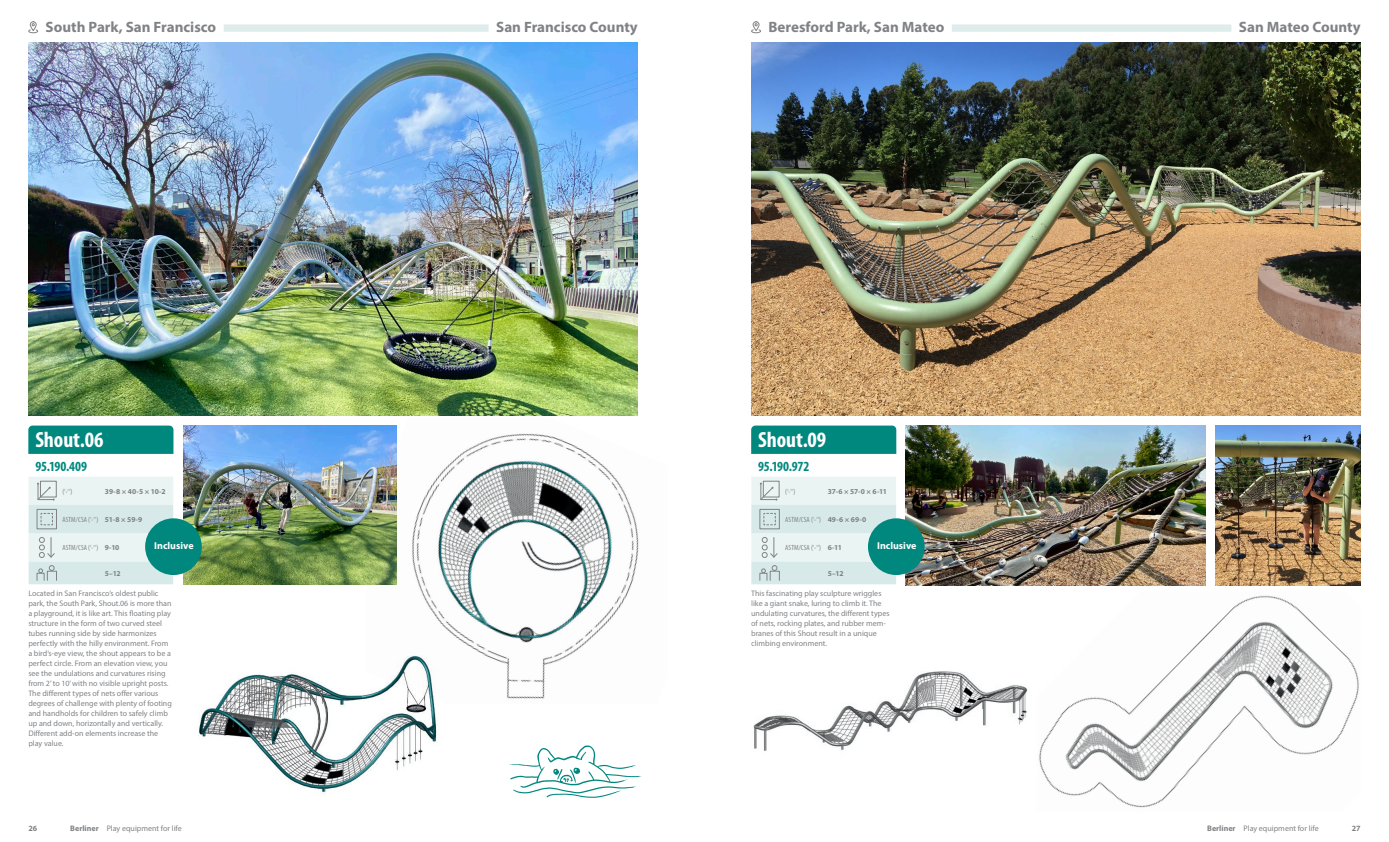
<style>
.page{position:relative;width:1389px;height:842px;background:#fff}
.page>*{position:absolute;margin:0;border:0;box-sizing:border-box;transform-origin:0 0}
.t1{font:700 condensed 22px "Myriad Pro";letter-spacing:-.005em;color:#fff}
.Ort_in_California_bl{font:700 15px "Myriad Pro";color:#808285}
.t2{font:700 condensed 14px "Myriad Pro";letter-spacing:-.015em;color:#00887e}
.t3{font:700 10px "Myriad Pro";color:#fff}
.t4{font:8px/10px "Myriad Pro";color:#808285}
.t5{font:700 8px "Myriad Pro";color:#808285}
.t6{font:condensed 7.5px "Myriad Pro";letter-spacing:.015em;color:#808285}
.t7{font:700 7.5px "Myriad Pro";letter-spacing:-.02em;color:#808285}
.s1{font-weight:700;font-stretch:normal}
.s2{font-weight:700}
</style>
<div class="page">
<img style="left:1039px;top:595px;width:320px;height:213px">
<img style="left:366px;top:425px;width:273px;height:274px">
<img style="left:753px;top:671px;width:275px;height:80px">
<img style="left:199px;top:651px;width:248px;height:142px">
<img style="left:906px;top:426px;width:300px;height:159px">
<img style="left:1215px;top:426px;width:146px;height:159px">
<img style="left:183px;top:426px;width:214px;height:159px">
<img style="left:751px;top:43px;width:610px;height:373px">
<img style="left:28px;top:43px;width:610px;height:373px">
<img style="left:509px;top:745px;width:133px;height:53px">
<div style="left:28px;top:426px;width:145px;height:28px;background:#00887e"></div>
<svg style="left:28px;top:477px;width:145px;height:108px;background:#deeceb"></svg>
<div style="left:751px;top:426px;width:145px;height:28px;background:#00887e"></div>
<svg style="left:751px;top:477px;width:145px;height:108px;background:#deeceb"></svg>
<div style="left:224px;top:24px;width:265px;height:8px;background:#deedec"></div>
<svg style="left:28px;top:23px;width:11px;height:11px"></svg>
<div style="left:30px;top:21px;width:7px;height:10px;border:1px solid #808285;border-radius:3px"></div>
<div style="left:952px;top:24px;width:279px;height:8px;background:#deedec"></div>
<svg style="left:751px;top:23px;width:10px;height:11px"></svg>
<div style="left:753px;top:21px;width:7px;height:10px;border:1px solid #808285;border-radius:3px"></div>
<div style="left:145px;top:518px;width:57px;height:57px;background:#00887e;border-radius:50%"></div>
<div style="left:868px;top:518px;width:57px;height:57px;background:#00887e;border-radius:50%"></div>
<p class="Ort_in_California_bl" style="left:46px;top:17px;width:172px">South Park, San Francisco</p>
<p class="Ort_in_California_bl" style="left:496px;top:17px;width:143px">San Francisco County</p>
<p class="Ort_in_California_bl" style="left:768px;top:17px;width:177px">Beresford Park, San Mateo</p>
<p class="Ort_in_California_bl" style="left:1239px;top:17px;width:123px">San Mateo County</p>
<p class="t1" style="left:35px;top:427px;width:70px">Shout.06</p>
<p class="t2" style="left:35px;top:458px;width:53px">95.190.409</p>
<p class="t6" style="left:62px;top:487px;width:12px">(‘-‘‘)</p>
<p class="t7" style="left:105px;top:486px;width:62px">39-8 × 40-5 × 10-2</p>
<p class="t6" style="left:62px;top:515px;width:82px">ASTM/CSA (‘-‘‘) <span class="s1">51-8 × 59-9</span></p>
<p class="t6" style="left:62px;top:543px;width:59px">ASTM/CSA (‘-‘‘) <span class="s1">9-10</span></p>
<p class="t7" style="left:105px;top:568px;width:17px">5–12</p>
<p class="t4" style="left:28px;top:588px;width:145px">Located in San Francisco’s oldest public park, the South Park, Shout.06 is more than a playground, it is like art. This floating play structure in the form of two curved steel tubes running side by side harmonizes perfectly with the hilly environment. From a bird’s-eye view, the shout appears to be a perfect circle. From an elevation view, you see the undulations and curvatures rising from 2’ to 10’ with no visible upright posts.<br>The different types of nets offer various degrees of challenge with plenty of footing and handholds for children to safely climb up and down, horizontally and vertically.<br>Different add-on elements increase the play value.</p>
<p class="t1" style="left:758px;top:427px;width:70px">Shout.09</p>
<p class="t2" style="left:758px;top:458px;width:53px">95.190.972</p>
<p class="t6" style="left:785px;top:487px;width:12px">(‘-‘‘)</p>
<p class="t7" style="left:828px;top:486px;width:61px">37-6 × 57-0 × 6-11</p>
<p class="t6" style="left:785px;top:515px;width:83px">ASTM/CSA (‘-‘‘) <span class="s1">49-6 × 69-0</span></p>
<p class="t6" style="left:785px;top:543px;width:58px">ASTM/CSA (‘-‘‘) <span class="s1">6-11</span></p>
<p class="t7" style="left:828px;top:568px;width:17px">5–12</p>
<p class="t4" style="left:751px;top:588px;width:140px">This fascinating play sculpture wriggles like a giant snake, luring to climb it. The undulating curvatures, the different types of nets, rocking plates, and rubber mem&shy;branes of this Shout result in a unique climbing environment.</p>
<p class="t3" style="left:154px;top:539px;width:41px">Inclusive</p>
<p class="t3" style="left:877px;top:539px;width:41px">Inclusive</p>
<p class="t5" style="left:28px;top:823px;width:10px">26</p>
<p class="t4" style="left:70px;top:823px;width:113px"><span class="s2">Berliner</span> Play equipment for life</p>
<p class="t4" style="left:1207px;top:823px;width:113px"><span class="s2">Berliner</span> Play equipment for life</p>
<p class="t5" style="left:1352px;top:823px;width:10px">27</p>
</div>
